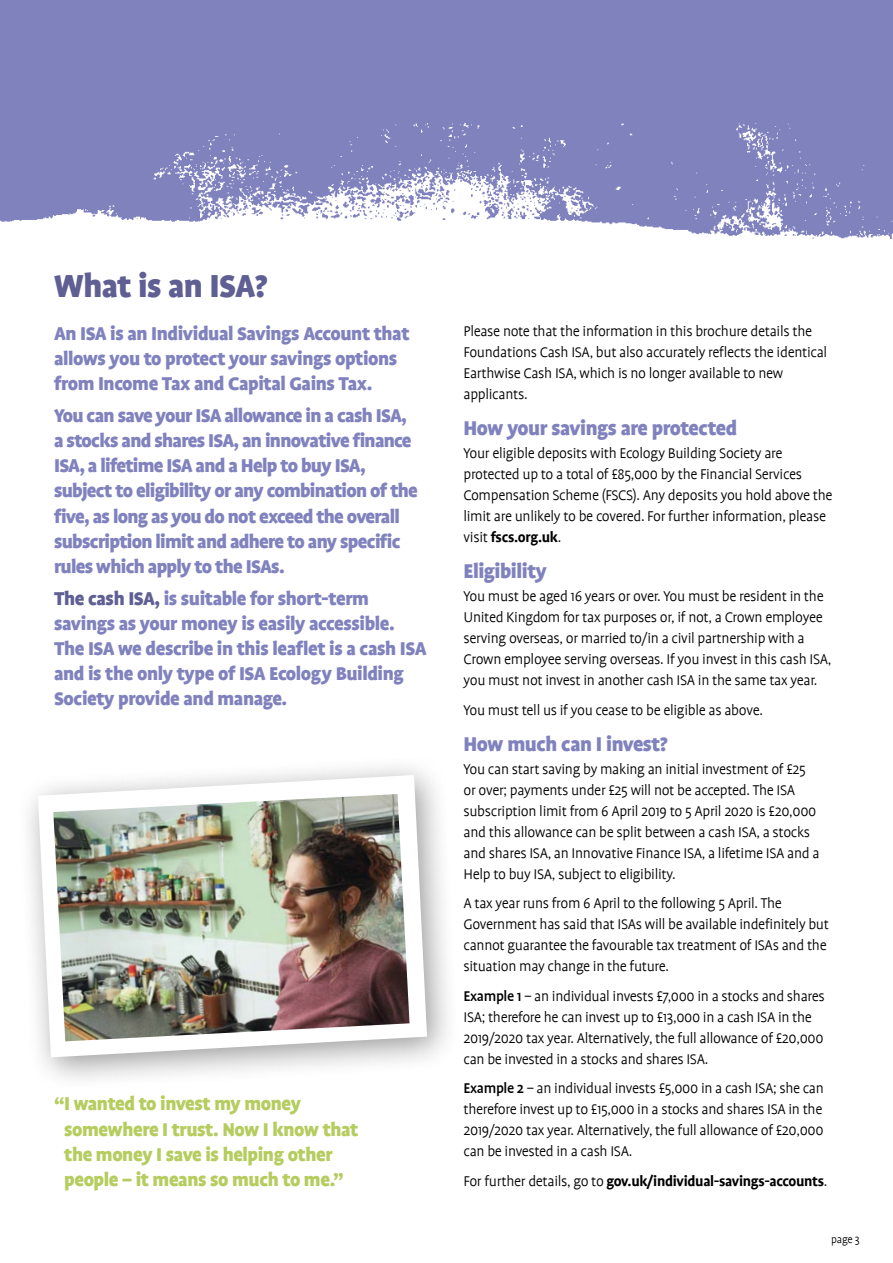
<style>
.page{position:relative;width:893px;height:1263px;background:#fff}
.page>*{position:absolute;margin:0;border:0;box-sizing:border-box;transform-origin:0 0}
.t1{font:900 36px "Profile";letter-spacing:-.015em;color:#605f93}
.t2{font:900 22.5px "Profile";letter-spacing:-.02em;color:#8082be}
.t3{font:900 21px/25.2px "Profile";letter-spacing:-.035em;color:#8082be}
.t4{font:900 21px/25.2px "Profile";letter-spacing:-.02em;color:#b5cc5f}
.t5{font:300 15.9px/21px "Profile";letter-spacing:-.02em;color:#000}
.t6{font:700 15.9px "Profile";letter-spacing:-.02em;color:#000}
.t7{font:300 12px "Profile";color:#000}
.s1{color:#605f93}
.s2{font-weight:700}
.s3{font-weight:500}
.s4{font-weight:300}
</style>
<div class="page">
<div style="left:0;top:0;width:893px;height:251px;background:#8082be"></div>
<img style="left:0;top:124px;width:893px;height:127px">
<div style="left:16px;top:754px;width:444px;height:337px;background:#000;opacity:.4"></div>
<svg style="left:38px;top:775px;width:389px;height:282px"></svg>
<img style="left:53px;top:794px;width:356px;height:247px">
<h1 class="t1" style="left:54px;top:266px;width:215px">What is an ISA?</h1>
<h3 class="t3" style="left:54px;top:320px;width:357px">An ISA is an Individual Savings Account that allows you to protect your savings options from Income Tax and Capital Gains Tax.</h3>
<p class="t3" style="left:54px;top:402px;width:365px">You can save your ISA allowance in a cash ISA, a stocks and shares ISA, an innovative finance ISA, a lifetime ISA and a Help to buy ISA, subject to eligibility or any combination of the five, as long as you do not exceed the overall subscription limit and adhere to any specific rules which apply to the ISAs.</p>
<h3 class="t3" style="left:54px;top:585px;width:374px"><span class="s1">The cash ISA,</span> is suitable for short-term savings as your money is easily accessible.<br>The ISA we describe in this leaflet is a cash ISA and is the only type of ISA Ecology Building Society provide and manage.</h3>
<h3 class="t4" style="left:64px;top:1091px;width:296px;text-indent:-10px">“I wanted to invest my money somewhere I trust. Now I know that the money I save is helping other people – it means so much to me.”</h3>
<p class="t5" style="left:463px;top:321px;width:365px">Please note that the information in this brochure details the Foundations Cash ISA, but also accurately reflects the identical Earthwise Cash ISA, which is no longer available to new applicants.</p>
<h2 class="t2" style="left:463px;top:415px;width:275px">How your savings are protected</h2>
<p class="t5" style="left:463px;top:443px;width:370px">Your eligible deposits with Ecology Building Society are protected up to a total of £85,000 by the Financial Services Compensation Scheme (FSCS). Any deposits you hold above the limit are unlikely to be covered. For further information, please visit <span class="s2">fscs.org.uk</span>.</p>
<h2 class="t2" style="left:463px;top:558px;width:85px">Eligibility</h2>
<p class="t5" style="left:463px;top:586px;width:369px">You must be aged 16 years or over. You must be resident in the United Kingdom for tax purposes or, if not, a Crown employee serving overseas, or married to/in a civil partnership with a Crown employee serving overseas. If you invest in this cash ISA, you must not invest in another cash ISA in the same tax year.</p>
<p class="t5" style="left:463px;top:699px;width:301px">You must tell us if you cease to be eligible as above.</p>
<h2 class="t2" style="left:463px;top:731px;width:206px">How much can I invest?</h2>
<p class="t5" style="left:463px;top:758px;width:358px">You can start saving by making an initial investment of £25 or over; payments under £25 will not be accepted. The ISA subscription limit from 6 April 2019 to 5 April 2020 is £20,000 and this allowance can be split between a cash ISA, a stocks and shares ISA, an Innovative Finance ISA, a lifetime ISA and a Help to buy ISA, subject to eligibility.</p>
<p class="t5" style="left:463px;top:893px;width:367px">A tax year runs from 6 April to the following 5 April. The Government has said that ISAs will be available indefinitely but cannot guarantee the favourable tax treatment of ISAs and the situation may change in the future.</p>
<p class="t5" style="left:463px;top:986px;width:363px"><span class="s3">Example 1</span> – an individual invests £7,000 in a stocks and shares ISA; therefore he can invest up to £13,000 in a cash ISA in the 2019/2020 tax year. Alternatively, the full allowance of £20,000 can be invested in a stocks and shares ISA.</p>
<p class="t5" style="left:463px;top:1078px;width:362px;text-align:justify"><span class="s3">Example 2</span> – an individual invests £5,000 in a cash ISA; she can therefore invest up to £15,000 in a stocks and shares ISA in the 2019/2020 tax year. Alternatively, the full allowance of £20,000 can be invested in a cash ISA.</p>
<p class="t6" style="left:463px;top:1172px;width:365px"><span class="s4">For further details, go to</span> gov.uk/individual-savings-accounts<span class="s4">.</span></p>
<p class="t7" style="left:831px;top:1233px;width:30px">page 3</p>
</div>
